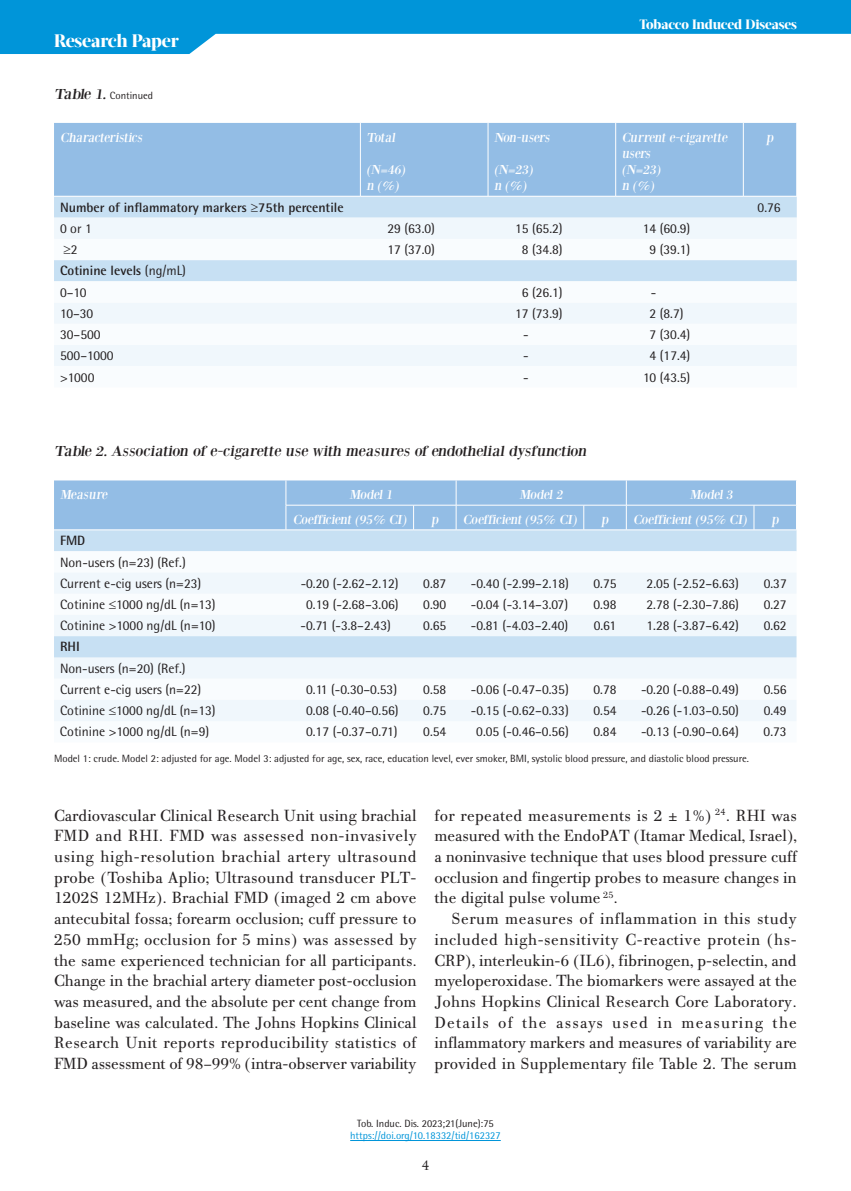
<style>
.page{position:relative;width:851px;height:1191px;background:#fff}
.page>*{position:absolute;margin:0;border:0;box-sizing:border-box;transform-origin:0 0}
.t1{font:800 18px "Acta Display W04";letter-spacing:-.01em;color:#fff}
.t2{font:17.25px/20.7px "PF Bodoni Text";letter-spacing:-.005em;color:#231f20;text-align:justify}
.t3{font:15px "Bodoni XT";color:#231f20;scale:1.1 1}
.t4{font:15px "PF Bodoni Text";color:#231f20}
.t5{font:13.5px/21.1px "Rotis Semi Sans Hel";color:#231f20}
.t6{font:13.5px/16.2px "Bodoni XT";color:#fff}
.t7{font:700 13.5px/21.1px "Rotis Semi Sans Hel";color:#231f20}
.t8{font:800 13.5px "Acta Display W04";letter-spacing:-.01em;color:#fff}
.t9{font:10.5px "Rotis Semi Sans Hel";color:#231f20}
.t10{font:10.5px "Rotis Semi Sans Hel";color:#0095d9}
.s1{font-family:"Bodoni XT";font-size:15px}
.s2{font-weight:400}
.s3{font-family:"Georgia";font-size:15px}
</style>
<div class="page">
<svg style="left:0;top:0;width:850px;height:54px;fill:#0095d9"></svg>
<hr style="left:350px;top:1140px;width:150px;height:1px;background:#0095d9">
<div style="left:54px;top:123px;width:742px;height:73px;background:#93bde5"></div>
<div style="left:54px;top:197px;width:742px;height:21px;background:#c7e0f3"></div>
<div style="left:54px;top:218px;width:742px;height:21px;background:#f0f7fc"></div>
<svg style="left:54px;top:260px;width:742px;height:106px"></svg>
<hr style="left:360px;top:123px;width:1px;height:73px;background:#fff">
<hr style="left:487px;top:123px;width:1px;height:73px;background:#fff">
<hr style="left:615px;top:123px;width:1px;height:73px;background:#fff">
<hr style="left:743px;top:123px;width:1px;height:73px;background:#fff">
<svg style="left:54px;top:573px;width:742px;height:148px;fill:#f0f7fc"></svg>
<div style="left:54px;top:636px;width:742px;height:21px;background:#c7e0f3"></div>
<svg style="left:54px;top:480px;width:743px;height:71px;background:#a4c8e9"></svg>
<hr style="left:286px;top:505px;width:127px;height:1px;background:#fff">
<hr style="left:413px;top:505px;width:43px;height:1px;background:#fff">
<hr style="left:456px;top:505px;width:127px;height:1px;background:#fff">
<hr style="left:583px;top:505px;width:43px;height:1px;background:#fff">
<hr style="left:626px;top:505px;width:127px;height:1px;background:#fff">
<hr style="left:753px;top:505px;width:43px;height:1px;background:#fff">
<hr style="left:286px;top:529px;width:127px;height:1px;background:#fff">
<hr style="left:413px;top:529px;width:43px;height:1px;background:#fff">
<hr style="left:456px;top:529px;width:127px;height:1px;background:#fff">
<hr style="left:583px;top:529px;width:43px;height:1px;background:#fff">
<hr style="left:626px;top:529px;width:127px;height:1px;background:#fff">
<hr style="left:753px;top:529px;width:43px;height:1px;background:#fff">
<p class="t1" style="left:54px;top:30px;width:126px">Research Paper</p>
<p class="t9" style="left:54px;top:89px;width:101px"><span class="s1">Table 1.</span> Continued</p>
<p class="t6" style="left:60px;top:129px;width:86px">Characteristics</p>
<p class="t6" style="left:366px;top:129px;width:33px">Total</p>
<p class="t6" style="left:366px;top:161px;width:43px">(N=46) n (%)</p>
<p class="t6" style="left:494px;top:129px;width:59px">Non-users</p>
<p class="t6" style="left:494px;top:161px;width:43px">(N=23) n (%)</p>
<p class="t8" style="left:639px;top:17px;width:159px">Tobacco Induced Diseases</p>
<p class="t6" style="left:621px;top:129px;width:109px">Current e-cigarette users<br>(N=23)<br>n (%)</p>
<p class="t6" style="left:766px;top:129px;width:11px">p</p>
<p class="t7" style="left:60px;top:196px;width:285px">Number of inflammatory markers ≥75th percentile</p>
<p class="t5" style="left:757px;top:196px;width:25px">0.76</p>
<p class="t5" style="left:60px;top:218px;width:33px">0 or 1</p>
<p class="t5" style="left:387px;top:218px;width:49px">29 (63.0)</p>
<p class="t5" style="left:515px;top:218px;width:49px">15 (65.2)</p>
<p class="t5" style="left:642px;top:218px;width:49px">14 (60.9)</p>
<p class="t5" style="left:64px;top:239px;width:16px">≥2</p>
<p class="t5" style="left:387px;top:239px;width:49px">17 (37.0)</p>
<p class="t5" style="left:521px;top:239px;width:42px">8 (34.8)</p>
<p class="t5" style="left:649px;top:239px;width:42px">9 (39.1)</p>
<p class="t7" style="left:60px;top:260px;width:127px">Cotinine levels <span class="s2">(ng/mL)<br>0–10</span></p>
<p class="t5" style="left:521px;top:281px;width:42px">6 (26.1)</p>
<p class="t5" style="left:650px;top:281px;width:7px">-</p>
<p class="t5" style="left:60px;top:302px;width:35px">10–30</p>
<p class="t5" style="left:515px;top:302px;width:49px">17 (73.9)</p>
<p class="t5" style="left:649px;top:302px;width:36px">2 (8.7)</p>
<p class="t5" style="left:60px;top:324px;width:42px">30–500</p>
<p class="t5" style="left:523px;top:324px;width:7px">-</p>
<p class="t5" style="left:649px;top:324px;width:42px">7 (30.4)</p>
<p class="t5" style="left:60px;top:345px;width:55px">500–1000</p>
<p class="t5" style="left:523px;top:345px;width:7px">-</p>
<p class="t5" style="left:649px;top:345px;width:42px">4 (17.4)</p>
<p class="t5" style="left:60px;top:366px;width:36px">&gt;1000</p>
<p class="t5" style="left:523px;top:366px;width:7px">-</p>
<p class="t5" style="left:643px;top:366px;width:49px">10 (43.5)</p>
<p class="t3" style="left:54px;top:442px;width:488px">Table 2. Association of e-cigarette use with measures of endothelial dysfunction</p>
<p class="t6" style="left:60px;top:486px;width:51px">Measure</p>
<p class="t6" style="left:349px;top:486px;width:47px">Model 1</p>
<p class="t6" style="left:519px;top:486px;width:47px">Model 2</p>
<p class="t6" style="left:689px;top:486px;width:47px">Model 3</p>
<p class="t6" style="left:293px;top:511px;width:118px">Coefficient (95% CI)</p>
<p class="t6" style="left:431px;top:511px;width:11px">p</p>
<p class="t6" style="left:463px;top:511px;width:118px">Coefficient (95% CI)</p>
<p class="t6" style="left:601px;top:511px;width:11px">p</p>
<p class="t6" style="left:633px;top:511px;width:118px">Coefficient (95% CI)</p>
<p class="t6" style="left:771px;top:511px;width:11px">p</p>
<p class="t7" style="left:60px;top:530px;width:27px">FMD</p>
<p class="t5" style="left:60px;top:551px;width:143px">Non-users (n=23) (Ref.)<br>Current e-cig users (n=23)</p>
<p class="t5" style="left:300px;top:572px;width:99px">-0.20 (-2.62–2.12)</p>
<p class="t5" style="left:423px;top:572px;width:25px">0.87</p>
<p class="t5" style="left:471px;top:572px;width:99px">-0.40 (-2.99–2.18)</p>
<p class="t5" style="left:593px;top:572px;width:25px">0.75</p>
<p class="t5" style="left:646px;top:572px;width:94px">2.05 (-2.52–6.63)</p>
<p class="t5" style="left:763px;top:572px;width:25px">0.37</p>
<p class="t5" style="left:60px;top:594px;width:157px">Cotinine ≤1000 ng/dL (n=13)</p>
<p class="t5" style="left:306px;top:594px;width:94px">0.19 (-2.68–3.06)</p>
<p class="t5" style="left:423px;top:594px;width:25px">0.90</p>
<p class="t5" style="left:471px;top:594px;width:99px">-0.04 (-3.14–3.07)</p>
<p class="t5" style="left:593px;top:594px;width:25px">0.98</p>
<p class="t5" style="left:646px;top:594px;width:94px">2.78 (-2.30–7.86)</p>
<p class="t5" style="left:763px;top:594px;width:25px">0.27</p>
<p class="t5" style="left:60px;top:615px;width:157px">Cotinine &gt;1000 ng/dL (n=10)</p>
<p class="t5" style="left:300px;top:615px;width:92px">-0.71 (-3.8–2.43)</p>
<p class="t5" style="left:423px;top:615px;width:25px">0.65</p>
<p class="t5" style="left:471px;top:615px;width:99px">-0.81 (-4.03–2.40)</p>
<p class="t5" style="left:593px;top:615px;width:24px">0.61</p>
<p class="t5" style="left:646px;top:615px;width:94px">1.28 (-3.87–6.42)</p>
<p class="t5" style="left:763px;top:615px;width:25px">0.62</p>
<p class="t7" style="left:60px;top:636px;width:21px">RHI</p>
<p class="t5" style="left:60px;top:657px;width:143px">Non-users (n=20) (Ref.)<br>Current e-cig users (n=22)</p>
<p class="t5" style="left:306px;top:678px;width:92px">0.11 (-0.30–0.53)</p>
<p class="t5" style="left:423px;top:678px;width:25px">0.58</p>
<p class="t5" style="left:471px;top:678px;width:99px">-0.06 (-0.47–0.35)</p>
<p class="t5" style="left:593px;top:678px;width:25px">0.78</p>
<p class="t5" style="left:641px;top:678px;width:99px">-0.20 (-0.88–0.49)</p>
<p class="t5" style="left:763px;top:678px;width:25px">0.56</p>
<p class="t5" style="left:60px;top:700px;width:157px">Cotinine ≤1000 ng/dL (n=13)</p>
<p class="t5" style="left:306px;top:700px;width:94px">0.08 (-0.40–0.56)</p>
<p class="t5" style="left:423px;top:700px;width:25px">0.75</p>
<p class="t5" style="left:470px;top:700px;width:99px">-0.15 (-0.62–0.33)</p>
<p class="t5" style="left:593px;top:700px;width:25px">0.54</p>
<p class="t5" style="left:641px;top:700px;width:99px">-0.26 (-1.03–0.50)</p>
<p class="t5" style="left:763px;top:700px;width:25px">0.49</p>
<p class="t5" style="left:60px;top:721px;width:151px">Cotinine &gt;1000 ng/dL (n=9)</p>
<p class="t5" style="left:306px;top:721px;width:93px">0.17 (-0.37–0.71)</p>
<p class="t5" style="left:423px;top:721px;width:25px">0.54</p>
<p class="t5" style="left:476px;top:721px;width:94px">0.05 (-0.46–0.56)</p>
<p class="t5" style="left:593px;top:721px;width:25px">0.84</p>
<p class="t5" style="left:641px;top:721px;width:99px">-0.13 (-0.90–0.64)</p>
<p class="t5" style="left:763px;top:721px;width:25px">0.73</p>
<p class="t9" style="left:54px;top:752px;width:696px">Model 1: crude. Model 2: adjusted for age. Model 3: adjusted for age, sex, race, education level, ever smoker, BMI, systolic blood pressure, and diastolic blood pressure.</p>
<p class="t2" style="left:54px;top:805px;width:364px">Cardiovascular Clinical Research Unit using brachial FMD and RHI. FMD was assessed non-invasively using high-resolution brachial artery ultrasound probe (Toshiba Aplio; Ultrasound transducer PLT-1202S 12MHz). Brachial FMD (imaged 2 cm above antecubital fossa; forearm occlusion; cuff pressure to 250 mmHg; occlusion for 5 mins) was assessed by the same experienced technician for all participants.<br>Change in the brachial artery diameter post-occlusion was measured, and the absolute per cent change from baseline was calculated. The Johns Hopkins Clinical Research Unit reports reproducibility statistics of FMD assessment of 98–99% (intra-observer variability</p>
<p class="t2" style="left:434px;top:805px;width:364px">for repeated measurements is 2 <span class="s3">±</span> 1%) <sup>24</sup>. RHI was measured with the EndoPAT (Itamar Medical, Israel), a noninvasive technique that uses blood pressure cuff occlusion and fingertip probes to measure changes in the digital pulse volume <sup>25</sup>.</p>
<p class="t2" style="left:434px;top:908px;width:364px;text-indent:17px">Serum measures of inflammation in this study included high-sensitivity C-reactive protein (hs-CRP), interleukin-6 (IL6), fibrinogen, p-selectin, and myeloperoxidase. The biomarkers were assayed at the Johns Hopkins Clinical Research Core Laboratory.<br>Details of the assays used in measuring the inflammatory markers and measures of variability are provided in Supplementary file Table 2. The serum</p>
<p class="t9" style="left:357px;top:1116px;width:138px">Tob. Induc. Dis. 2023;21(June):75</p>
<p class="t10" style="left:350px;top:1129px;width:152px">https://doi.org/10.18332/tid/162327</p>
<p class="t4" style="left:421px;top:1156px;width:9px">4</p>
</div>
